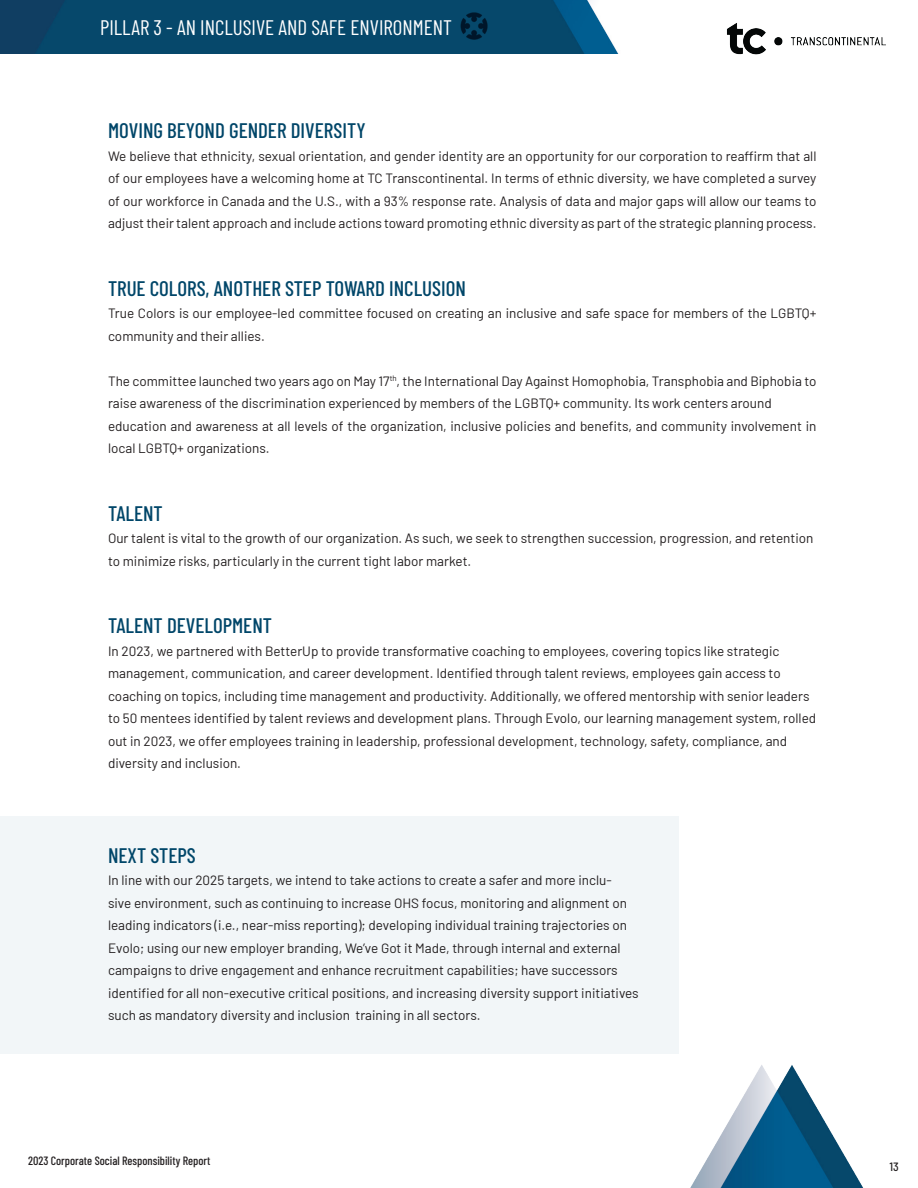
<style>
.page{position:relative;width:918px;height:1188px;background:#fff}
.page>*{position:absolute;margin:0;border:0;box-sizing:border-box;transform-origin:0 0}
.Numbered_List_1{font:500 21px "Barlow Condensed";color:#004669}
.t1{font:21px "Barlow Condensed";color:#fff}
.Paragraph{font:13.5px/22.5px "Barlow";color:#231f20}
.t2{font:500 12px "Barlow Condensed";color:#231f20}
.t3{font:500 semi-condensed 12px "Barlow";color:#231f20}
</style>
<div class="page">
<img style="left:0;top:0;width:619px;height:54px">
<img style="left:457px;top:9px;width:35px;height:33px">
<img style="left:678px;top:1046px;width:186px;height:142px">
<img style="left:727px;top:23px;width:159px;height:32px">
<div style="left:0;top:816px;width:678px;height:238px;background:#f2f6f8"></div>
<h1 class="t1" style="left:100px;top:12px;width:353px">PILLAR 3 - AN INCLUSIVE AND SAFE ENVIRONMENT</h1>
<p class="Numbered_List_1" style="left:108px;top:115px;width:259px">MOVING BEYOND GENDER DIVERSITY</p>
<p class="Paragraph" style="left:108px;top:143px;width:710px;text-align:justify">We believe that ethnicity, sexual orientation, and gender identity are an opportunity for our corporation to reaffirm that all of our employees have a welcoming home at TC Transcontinental. In terms of ethnic diversity, we have completed a survey of our workforce in Canada and the U.S., with a 93% response rate. Analysis of data and major gaps will allow our teams to adjust their talent approach and include actions toward promoting ethnic diversity as part of the strategic planning process.</p>
<p class="Numbered_List_1" style="left:108px;top:273px;width:360px">TRUE COLORS, ANOTHER STEP TOWARD INCLUSION</p>
<p class="Paragraph" style="left:108px;top:301px;width:710px">True Colors is our employee-led committee focused on creating an inclusive and safe space for members of the LGBTQ+ community and their allies.</p>
<p class="Paragraph" style="left:108px;top:368px;width:710px">The committee launched two years ago on May 17<sup>th</sup>, the International Day Against Homophobia, Transphobia and Biphobia to raise awareness of the discrimination experienced by members of the LGBTQ+ community. Its work centers around</p>
<p class="Paragraph" style="left:108px;top:413px;width:710px">education and awareness at all levels of the organization, inclusive policies and benefits, and community involvement in local LGBTQ+ organizations.</p>
<p class="Numbered_List_1" style="left:108px;top:498px;width:56px">TALENT</p>
<p class="Paragraph" style="left:108px;top:526px;width:707px">Our talent is vital to the growth of our organization. As such, we seek to strengthen succession, progression, and retention to minimize risks, particularly in the current tight labor market.</p>
<p class="Numbered_List_1" style="left:108px;top:610px;width:166px">TALENT DEVELOPMENT</p>
<p class="Paragraph" style="left:108px;top:638px;width:710px">In 2023, we partnered with BetterUp to provide transformative coaching to employees, covering topics like strategic management, communication, and career development. Identified through talent reviews, employees gain access to coaching on topics, including time management and productivity. Additionally, we offered mentorship with senior leaders to 50 mentees identified by talent reviews and development plans. Through Evolo, our learning management system, rolled out in 2023, we offer employees training in leadership, professional development, technology, safety, compliance, and diversity and inclusion.</p>
<p class="Numbered_List_1" style="left:108px;top:840px;width:89px">NEXT STEPS</p>
<p class="Paragraph" style="left:108px;top:868px;width:532px">In line with our 2025 targets, we intend to take actions to create a safer and more inclu-<br>sive environment, such as continuing to increase OHS focus, monitoring and alignment on leading indicators (i.e., near-miss reporting); developing individual training trajectories on Evolo; using our new employer branding, We’ve Got it Made, through internal and external campaigns to drive engagement and enhance recruitment capabilities; have successors identified for all non-executive critical positions, and increasing diversity support initiatives such as mandatory diversity and inclusion training in all sectors.</p>
<p class="t2" style="left:28px;top:1152px;width:184px">2023 Corporate Social Responsibility Report</p>
<p class="t3" style="left:890px;top:1158px;width:11px">13</p>
</div>
